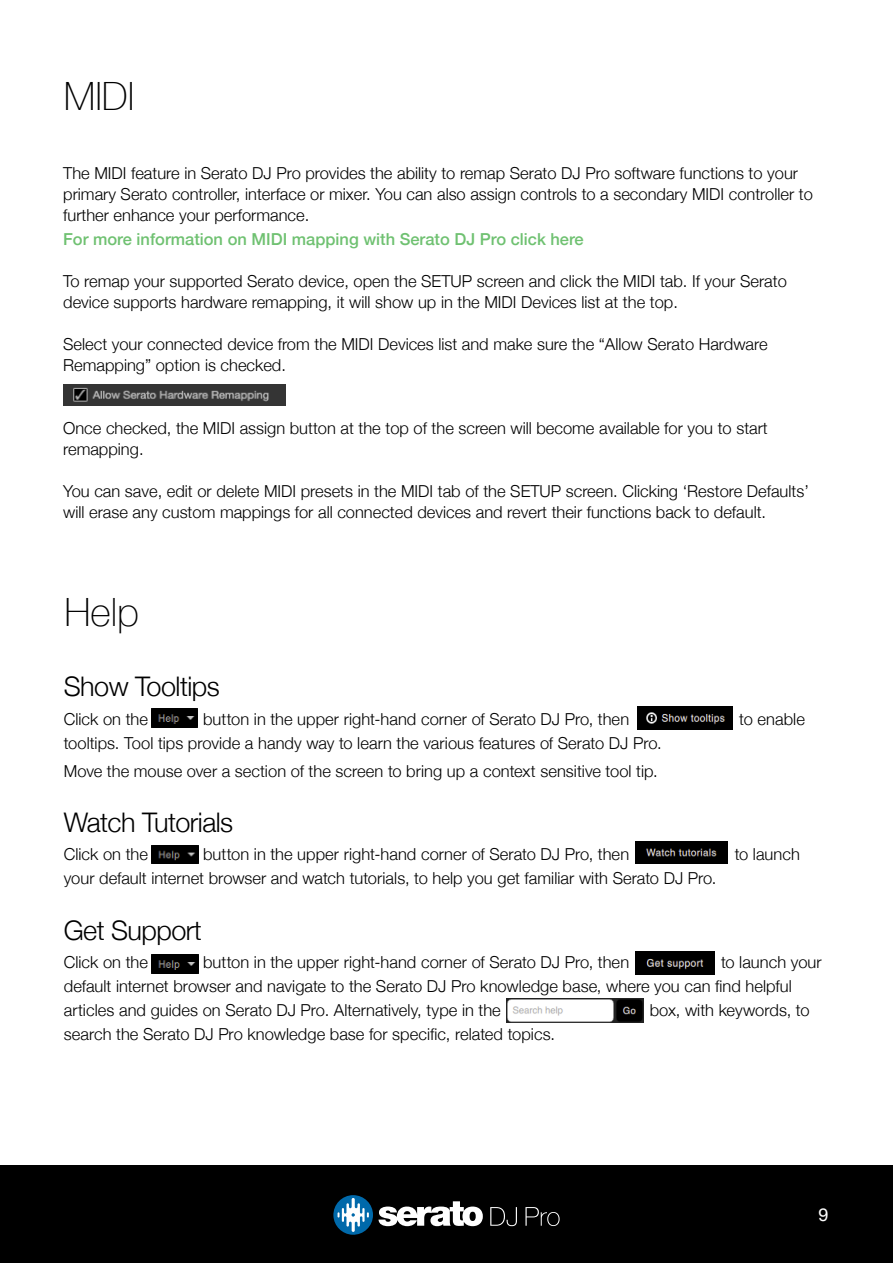
<style>
.page{position:relative;width:893px;height:1263px;background:#fff}
.page>*{position:absolute;margin:0;border:0;box-sizing:border-box;transform-origin:0 0}
.t1{font:100 39px "Helvetica Neue";color:#000}
.t2{font:300 27px "Helvetica Neue";letter-spacing:-.02em;color:#000}
.t3{font:18px "Helvetica Neue";color:#fff}
.t4{font:300 16.5px/21px "Helvetica Neue";color:#000}
.t5{font:500 16.5px "Helvetica Neue";color:#6fc171}
</style>
<div class="page">
<div style="left:0;top:1165px;width:893px;height:98px;background:#000"></div>
<svg style="left:379px;top:1201px;width:104px;height:25px"></svg>
<svg style="left:333px;top:1195px;width:40px;height:40px"></svg>
<svg style="left:525px;top:1207px;width:35px;height:19px"></svg>
<svg style="left:490px;top:1207px;width:27px;height:19px"></svg>
<img style="left:63px;top:385px;width:223px;height:20px">
<img style="left:637px;top:707px;width:96px;height:22px">
<img style="left:151px;top:708px;width:47px;height:19px">
<img style="left:151px;top:845px;width:47px;height:19px">
<img style="left:151px;top:955px;width:47px;height:18px">
<img style="left:635px;top:841px;width:93px;height:23px">
<img style="left:635px;top:952px;width:80px;height:23px">
<img style="left:507px;top:998px;width:137px;height:25px">
<h1 class="t1" style="left:64px;top:66px;width:72px">MIDI</h1>
<p class="t4" style="left:63px;top:161px;width:751px">The MIDI feature in Serato DJ Pro provides the ability to remap Serato DJ Pro software functions to your primary Serato controller, interface or mixer. You can also assign controls to a secondary MIDI controller to further enhance your performance.</p>
<p class="t5" style="left:63px;top:225px;width:522px">For more information on MIDI mapping with Serato DJ Pro click here</p>
<p class="t4" style="left:63px;top:269px;width:725px">To remap your supported Serato device, open the SETUP screen and click the MIDI tab. If your Serato device supports hardware remapping, it will show up in the MIDI Devices list at the top.</p>
<p class="t4" style="left:63px;top:332px;width:706px">Select your connected device from the MIDI Devices list and make sure the “Allow Serato Hardware<br>Remapping” option is checked.</p>
<p class="t4" style="left:63px;top:416px;width:706px">Once checked, the MIDI assign button at the top of the screen will become available for you to start remapping.</p>
<p class="t4" style="left:63px;top:479px;width:747px">You can save, edit or delete MIDI presets in the MIDI tab of the SETUP screen. Clicking ‘Restore Defaults’ will erase any custom mappings for all connected devices and revert their functions back to default.</p>
<h1 class="t1" style="left:64px;top:582px;width:76px">Help</h1>
<h2 class="t2" style="left:64px;top:665px;width:158px">Show Tooltips</h2>
<p class="t4" style="left:64px;top:707px;width:86px">Click on the</p>
<p class="t4" style="left:203px;top:707px;width:428px">button in the upper right-hand corner of Serato DJ Pro, then</p>
<p class="t4" style="left:739px;top:707px;width:67px">to enable</p>
<p class="t4" style="left:64px;top:727px;width:599px;line-height:28.2px">tooltips. Tool tips provide a handy way to learn the various features of Serato DJ Pro.<br>Move the mouse over a section of the screen to bring up a context sensitive tool tip.</p>
<h2 class="t2" style="left:64px;top:801px;width:171px">Watch Tutorials</h2>
<p class="t4" style="left:64px;top:843px;width:86px">Click on the</p>
<p class="t4" style="left:203px;top:843px;width:428px">button in the upper right-hand corner of Serato DJ Pro, then</p>
<p class="t4" style="left:735px;top:843px;width:67px">to launch</p>
<p class="t4" style="left:64px;top:867px;width:654px">your default internet browser and watch tutorials, to help you get familiar with Serato DJ Pro.</p>
<h2 class="t2" style="left:64px;top:908px;width:140px">Get Support</h2>
<p class="t4" style="left:64px;top:950px;width:86px">Click on the</p>
<p class="t4" style="left:203px;top:950px;width:428px">button in the upper right-hand corner of Serato DJ Pro, then</p>
<p class="t4" style="left:64px;top:949px;width:759px;line-height:24px;text-indent:657px">to launch your default internet browser and navigate to the Serato DJ Pro knowledge base, where you can find helpful articles and guides on Serato DJ Pro. Alternatively, type in the</p>
<p class="t4" style="left:650px;top:998px;width:161px">box, with keywords, to</p>
<p class="t4" style="left:64px;top:1022px;width:493px">search the Serato DJ Pro knowledge base for specific, related topics.</p>
<p class="t3" style="left:818px;top:1202px;width:12px">9</p>
</div>
